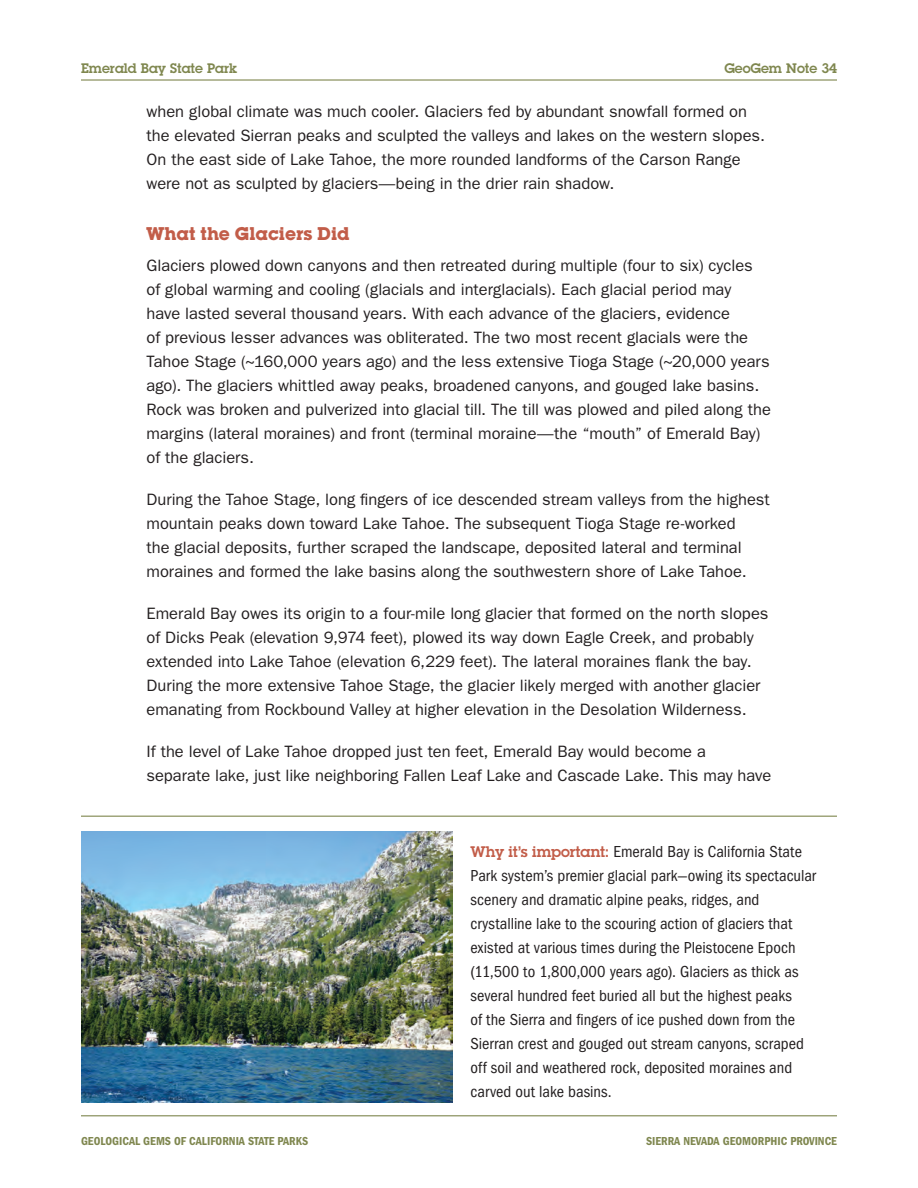
<style>
.page{position:relative;width:918px;height:1188px;background:#fff}
.page>*{position:absolute;margin:0;border:0;box-sizing:border-box;transform-origin:0 0}
.t1{font:700 18px "Lubalin Graph Std";color:#c25d49}
.Body{font:16.5px/24px "ITC Franklin Gothic Std";color:#231f20}
.Photo_callout_-_lead{font:condensed 16.5px/24px "ITC Franklin Gothic Std";letter-spacing:.005em;color:#231f20}
.Header_pages{font:600 13.5px "Lubalin Graph Std";color:#7f874f}
.t2{font:12px "ITC Franklin Gothic Std Dm Cd";color:#7f874f}
.s1{font-family:"Lubalin Graph Std";font-weight:600;font-stretch:normal;font-size:15px;color:#c25d49}
</style>
<div class="page">
<hr style="left:81px;top:79px;width:756px;height:2px;background:#7f874f">
<hr style="left:81px;top:816px;width:756px;height:1px;background:#7f874f">
<hr style="left:81px;top:1115px;width:756px;height:1px;background:#7f874f">
<img style="left:81px;top:832px;width:372px;height:270px">
<p class="Header_pages" style="left:81px;top:59px;width:158px">Emerald Bay State Park</p>
<p class="Header_pages" style="left:724px;top:59px;width:114px">GeoGem Note 34</p>
<p class="Body" style="left:146px;top:100px;width:620px">when global climate was much cooler. Glaciers fed by abundant snowfall formed on the elevated Sierran peaks and sculpted the valleys and lakes on the western slopes.<br>On the east side of Lake Tahoe, the more rounded landforms of the Carson Range were not as sculpted by glaciers—being in the drier rain shadow.</p>
<p class="t1" style="left:146px;top:222px;width:205px">What the Glaciers Did</p>
<p class="Body" style="left:146px;top:253px;width:626px">Glaciers plowed down canyons and then retreated during multiple (four to six) cycles<br>of global warming and cooling (glacials and interglacials). Each glacial period may<br>have lasted several thousand years. With each advance of the glaciers, evidence<br>of previous lesser advances was obliterated. The two most recent glacials were the Tahoe Stage (~160,000 years ago) and the less extensive Tioga Stage (~20,000 years ago). The glaciers whittled away peaks, broadened canyons, and gouged lake basins.<br>Rock was broken and pulverized into glacial till. The till was plowed and piled along the margins (lateral moraines) and front (terminal moraine—the “mouth” of Emerald Bay) of the glaciers.</p>
<p class="Body" style="left:146px;top:487px;width:625px">During the Tahoe Stage, long fingers of ice descended stream valleys from the highest mountain peaks down toward Lake Tahoe. The subsequent Tioga Stage re-worked<br>the glacial deposits, further scraped the landscape, deposited lateral and terminal moraines and formed the lake basins along the southwestern shore of Lake Tahoe.</p>
<p class="Body" style="left:146px;top:601px;width:623px">Emerald Bay owes its origin to a four-mile long glacier that formed on the north slopes of Dicks Peak (elevation 9,974 feet), plowed its way down Eagle Creek, and probably extended into Lake Tahoe (elevation 6,229 feet). The lateral moraines flank the bay.<br>During the more extensive Tahoe Stage, the glacier likely merged with another glacier emanating from Rockbound Valley at higher elevation in the Desolation Wilderness.</p>
<p class="Body" style="left:146px;top:740px;width:626px">If the level of Lake Tahoe dropped just ten feet, Emerald Bay would become a separate lake, just like neighboring Fallen Leaf Lake and Cascade Lake. This may have</p>
<p class="Photo_callout_-_lead" style="left:471px;top:840px;width:347px"><span class="s1">Why it’s important:</span> Emerald Bay is California State Park system’s premier glacial park—owing its spectacular scenery and dramatic alpine peaks, ridges, and crystalline lake to the scouring action of glaciers that existed at various times during the Pleistocene Epoch (11,500 to 1,800,000 years ago). Glaciers as thick as several hundred feet buried all but the highest peaks<br>of the Sierra and fingers of ice pushed down from the Sierran crest and gouged out stream canyons, scraped off soil and weathered rock, deposited moraines and carved out lake basins.</p>
<p class="t2" style="left:81px;top:1134px;width:229px">GEOLOGICAL GEMS OF CALIFORNIA STATE PARKS</p>
<p class="t2" style="left:646px;top:1134px;width:192px">SIERRA NEVADA GEOMORPHIC PROVINCE</p>
</div>
